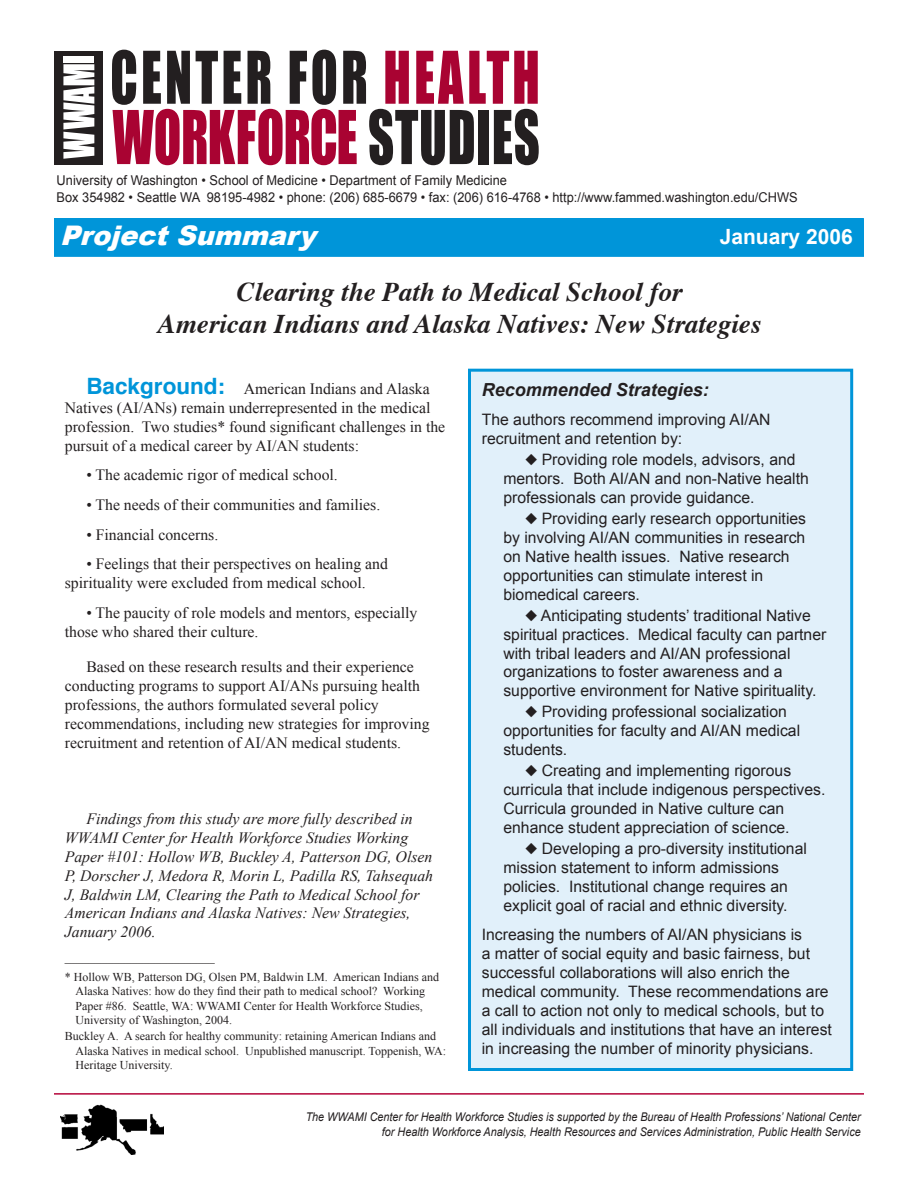
<style>
.page{position:relative;width:918px;height:1188px;background:#fff}
.page>*{position:absolute;margin:0;border:0;box-sizing:border-box;transform-origin:0 0}
.Title_of_One-Pager{font:italic 700 27px/32.4px "Times";color:#231f20;text-align:center}
.Subhead_1{font:italic 900 27px "Arial";color:#fff}
.t1{font:700 21px "Arial";color:#fff}
.Text_format{font:italic 700 18px "Arial";color:#231f20}
.Bullet__2{font:15.75px/18.9px "Arial";color:#231f20}
.Text_format-2{font:15.75px/18.9px "Times New Roman";color:#231f20}
.Text_format-3{font:15.75px/18.9px "Arial";color:#231f20}
.Findings_from{font:italic 15.75px/18.9px "Times New Roman";color:#231f20}
.t2{font:13.5px "Arial";color:#231f20;scale:.95 1}
.Footnote{font:12px/14.4px "Times New Roman";color:#231f20}
.t3{font:italic 12px/14.4px "Arial";color:#231f20;text-align:right;scale:.9 1}
.s1{font-family:"Helvetica";font-weight:700;font-size:22.5px;color:#0095d9}
</style>
<div class="page">
<div style="left:55px;top:219px;width:808px;height:37px;background:#0095d9"></div>
<div style="left:54px;top:218px;width:810px;height:39px;border:2px solid #0095d9"></div>
<img style="left:61px;top:1104px;width:103px;height:51px">
<hr style="left:54px;top:1093px;width:810px;height:2px;background:#b50439">
<div style="left:470px;top:370px;width:382px;height:700px;background:#e1f0fa"></div>
<div style="left:468px;top:369px;width:385px;height:702px;border:3px solid #0095d9"></div>
<div style="left:54px;top:51px;width:49px;height:114px;background:#231f20"></div>
<div style="left:63px;top:56px;width:31px;height:7px;background:#fff"></div>
<svg style="left:63px;top:64px;width:31px;height:95px;background:#c9c8c9"></svg>
<svg style="left:112px;top:50px;width:427px;height:115px"></svg>
<p class="t2" style="left:57px;top:173px;width:476px">University of Washington • School of Medicine • Department of Family Medicine</p>
<p class="t2" style="left:57px;top:189px;width:782px">Box 354982 • Seattle WA 98195-4982 • phone: (206) 685-6679 • fax: (206) 616-4768 • http://www.fammed.washington.edu/CHWS</p>
<p class="Subhead_1" style="left:60px;top:220px;width:257px">ProjectSummary</p>
<p class="t1" style="left:720px;top:225px;width:135px">January 2006</p>
<p class="Title_of_One-Pager" style="left:158px;top:273px;width:605px">Clearing the Path to Medical School for<br>American Indians and Alaska Natives: New Strategies</p>
<p class="Text_format-2" style="left:65px;top:379px;width:382px;text-indent:22px"><span class="s1">Background:</span> American Indians and Alaska Natives (AI/ANs) remain underrepresented in the medical profession. Two studies* found significant challenges in the pursuit of a medical career by AI/AN students:</p>
<p class="Text_format-2" style="left:86px;top:465px;width:253px">• The academic rigor of medical school.</p>
<p class="Text_format-2" style="left:86px;top:495px;width:295px">• The needs of their communities and families.</p>
<p class="Text_format-2" style="left:86px;top:525px;width:133px">• Financial concerns.</p>
<p class="Text_format-2" style="left:65px;top:554px;width:325px;text-indent:22px">• Feelings that their perspectives on healing and spirituality were excluded from medical school.</p>
<p class="Text_format-2" style="left:65px;top:603px;width:354px;text-indent:22px">• The paucity of role models and mentors, especially those who shared their culture.</p>
<p class="Text_format-2" style="left:65px;top:657px;width:366px;text-indent:22px">Based on these research results and their experience conducting programs to support AI/ANs pursuing health professions, the authors formulated several policy recommendations, including new strategies for improving recruitment and retention of AI/AN medical students.</p>
<p class="Findings_from" style="left:65px;top:809px;width:370px;text-indent:22px">Findings from this study are more fully described in WWAMI Center for Health Workforce Studies Working Paper #101: Hollow WB, Buckley A, Patterson DG, Olsen P, Dorscher J, Medora R, Morin L, Padilla RS, Tahsequah J, Baldwin LM, Clearing the Path to Medical School for American Indians and Alaska Natives: New Strategies, January 2006.</p>
<p class="Footnote" style="left:65px;top:950px;width:151px">_________________________</p>
<p class="Footnote" style="left:76px;top:969px;width:365px;text-indent:-11px">* Hollow WB, Patterson DG, Olsen PM, Baldwin LM. American Indians and Alaska Natives: how do they find their path to medical school? Working Paper #86. Seattle, WA: WWAMI Center for Health Workforce Studies, University of Washington, 2004.</p>
<p class="Footnote" style="left:76px;top:1029px;width:372px;text-indent:-11px">Buckley A. A search for healthy community: retaining American Indians and<br>Alaska Natives in medical school. Unpublished manuscript. Toppenish, WA:<br>Heritage University.</p>
<p class="Text_format" style="left:482px;top:379px;width:229px">Recommended Strategies:</p>
<p class="Text_format-3" style="left:482px;top:410px;width:290px">The authors recommend improving AI/AN recruitment and retention by:</p>
<p class="Bullet__2" style="left:503px;top:450px;width:307px;text-indent:22px">◆ Providing role models, advisors, and mentors. Both AI/AN and non-Native health professionals can provide guidance.</p>
<p class="Bullet__2" style="left:503px;top:509px;width:304px;text-indent:22px">◆ Providing early research opportunities by involving AI/AN communities in research on Native health issues. Native research opportunities can stimulate interest in biomedical careers.</p>
<p class="Bullet__2" style="left:503px;top:606px;width:324px;text-indent:22px">◆ Anticipating students’ traditional Native spiritual practices. Medical faculty can partner with tribal leaders and AI/AN professional organizations to foster awareness and a supportive environment for Native spirituality.</p>
<p class="Bullet__2" style="left:503px;top:702px;width:298px;text-indent:22px">◆ Providing professional socialization opportunities for faculty and AI/AN medical students.</p>
<p class="Bullet__2" style="left:503px;top:761px;width:324px;text-indent:22px">◆ Creating and implementing rigorous curricula that include indigenous perspectives.<br>Curricula grounded in Native culture can enhance student appreciation of science.</p>
<p class="Bullet__2" style="left:503px;top:839px;width:305px;text-indent:22px">◆ Developing a pro-diversity institutional mission statement to inform admissions policies. Institutional change requires an explicit goal of racial and ethnic diversity.</p>
<p class="Text_format-3" style="left:482px;top:925px;width:352px">Increasing the numbers of AI/AN physicians is<br>a matter of social equity and basic fairness, but successful collaborations will also enrich the medical community. These recommendations are a call to action not only to medical schools, but to all individuals and institutions that have an interest in increasing the number of minority physicians.</p>
<p class="t3" style="left:306px;top:1110px;width:618px">The WWAMI Center for Health Workforce Studies is supported by the Bureau of Health Professions’ National Center for Health Workforce Analysis, Health Resources and Services Administration, Public Health Service</p>
</div>
